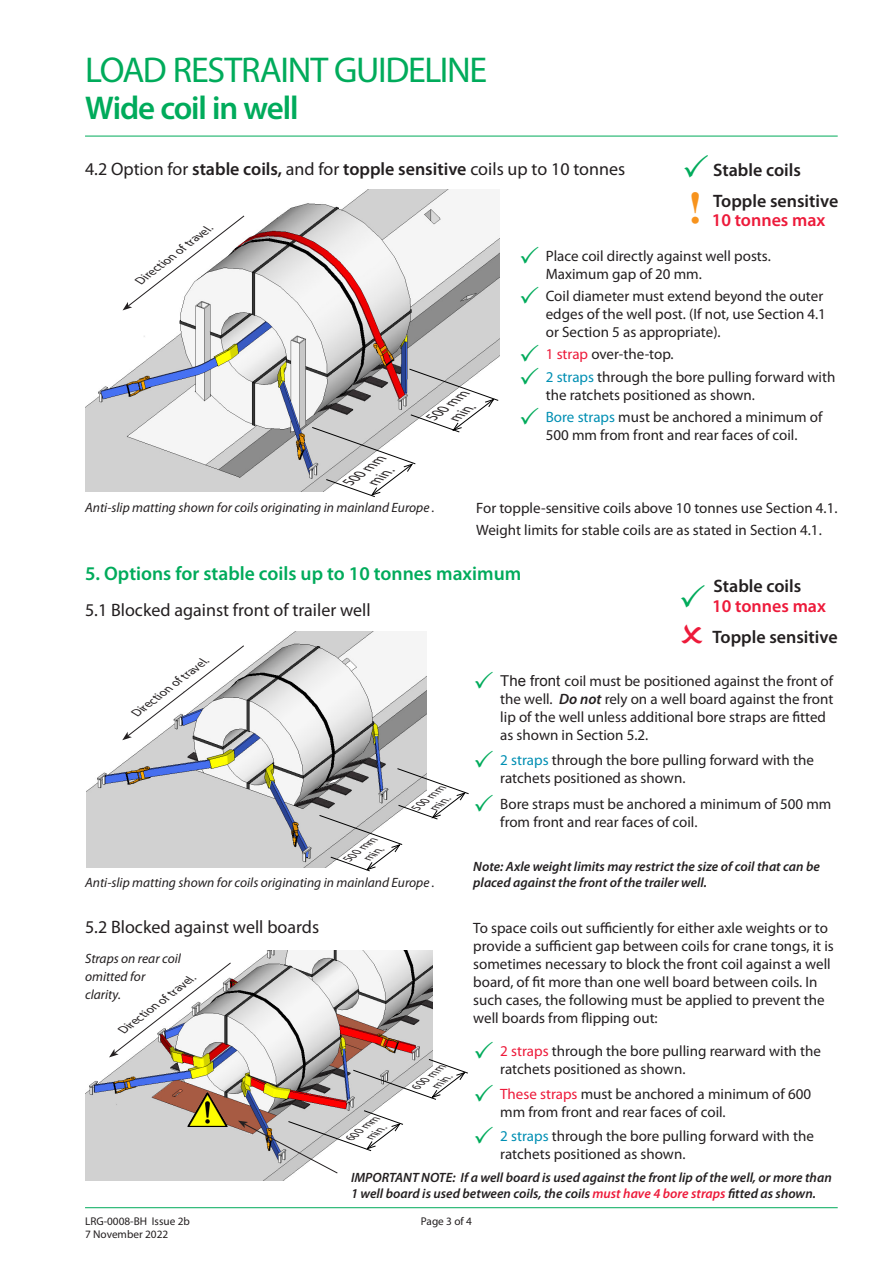
<style>
.page{position:relative;width:893px;height:1263px;background:#fff}
.page>*{position:absolute;margin:0;border:0;box-sizing:border-box;transform-origin:0 0}
.t1{font:700 45px "Times New Roman";color:#f7931d}
.t2{font:36px "Myriad Pro";letter-spacing:-.035em;color:#00ab5b}
.t3{font:600 33px "Myriad Pro";letter-spacing:-.035em;color:#00ab5b}
.t4{font:600 19.5px "Myriad Pro";color:#00ab5b}
.t5{font:18px "Myriad Pro";color:#231f20}
.t6{font:600 18px/19.5px "Myriad Pro";color:#231f20}
.t7{font:600 18px "Myriad Pro";color:#ed1a3a}
.t8{font:15px/18px "Myriad Pro";color:#231f20}
.t9{font:italic 600 13.5px/16.2px "Myriad Pro";color:#231f20}
.t10{font:italic 13.5px/18px "Myriad Pro";color:#231f20}
.t11{font:italic 13.5px "Myriad Pro";color:#231f20}
.t12{font:italic 12px "Myriad Pro";color:#231f20}
.t13{font:11.25px "Myriad Pro";color:#231f20}
.t14{font:italic 10.8px "Myriad Pro";color:#231f20}
.s1{font-weight:600}
.s2{color:#ed1a3a}
.s3{color:#008fb3}
.s4{font-family:"Arial"}
.s5{font-weight:600;font-style:italic}
</style>
<div class="page">
<hr style="left:85px;top:1207px;width:753px;height:1px;background:#00ab5b">
<hr style="left:85px;top:136px;width:753px;height:1px;background:#00ab5b">
<img style="left:87px;top:632px;width:339px;height:235px">
<img style="left:85px;top:190px;width:415px;height:301px">
<svg style="left:123px;top:215px;width:122px;height:95px"></svg>
<svg style="left:312px;top:369px;width:187px;height:128px"></svg>
<svg style="left:122px;top:645px;width:123px;height:95px"></svg>
<svg style="left:319px;top:768px;width:150px;height:103px"></svg>
<img style="left:85px;top:951px;width:347px;height:229px">
<svg style="left:109px;top:962px;width:123px;height:95px"></svg>
<svg style="left:353px;top:1059px;width:115px;height:41px"></svg>
<img style="left:187px;top:1092px;width:41px;height:35px">
<svg style="left:238px;top:1110px;width:165px;height:64px"></svg>
<p class="t2" style="left:85px;top:48px;width:404px">LOAD RESTRAINT GUIDELINE</p>
<p class="t3" style="left:85px;top:87px;width:215px">Wide coil in well</p>
<p class="t5" style="left:85px;top:158px;width:542px">4.2 Option for <span class="s1">stable coils,</span> and for <span class="s1">topple sensitive</span> coils up to 10 tonnes</p>
<p class="t6" style="left:713px;top:159px;width:89px">Stable coils</p>
<p class="t12" style="left:134px;top:275px;width:93px;rotate:-37deg">Direction of travel.</p>
<p class="t11" style="left:343px;top:476px;width:48px;rotate:-38deg">500 mm</p>
<p class="t11" style="left:368px;top:476px;width:26px;rotate:-38deg">min.</p>
<p class="t11" style="left:427px;top:411px;width:48px;rotate:-38deg">500 mm</p>
<p class="t11" style="left:450px;top:412px;width:26px;rotate:-38deg">min.</p>
<p class="t1" style="left:688px;top:176px;width:16px">!</p>
<p class="t6" style="left:712px;top:191px;width:128px">Topple sensitive<br><span class="s2">10 tonnes max</span></p>
<p class="t8" style="left:546px;top:247px;width:226px">Place coil directly against well posts.<br>Maximum gap of 20 mm.</p>
<p class="t8" style="left:546px;top:287px;width:282px">Coil diameter must extend beyond the outer edges of the well post. (If not, use Section 4.1 or Section 5 as appropriate).</p>
<p class="t8" style="left:546px;top:345px;width:129px"><span class="s2">1 strap</span> over-the-top.</p>
<p class="t8" style="left:546px;top:367px;width:291px"><span class="s3">2 straps</span> through the bore pulling forward with the ratchets positioned as shown.</p>
<p class="t8" style="left:546px;top:408px;width:278px"><span class="s3">Bore straps</span> must be anchored a minimum of<br>500 mm from front and rear faces of coil.</p>
<p class="t10" style="left:85px;top:498px;width:351px">Anti-slip matting shown for coils originating in mainland Europe .</p>
<p class="t8" style="left:476px;top:498px;width:363px">For topple-sensitive coils above 10 tonnes use Section 4.1.</p>
<p class="t8" style="left:476px;top:521px;width:347px">Weight limits for stable coils are as stated in Section 4.1.</p>
<p class="t4" style="left:85px;top:561px;width:438px">5. Options for stable coils up to 10 tonnes maximum</p>
<p class="t5" style="left:85px;top:599px;width:287px">5.1 Blocked against front of trailer well</p>
<p class="t6" style="left:714px;top:576px;width:89px">Stable coils</p>
<p class="t7" style="left:712px;top:594px;width:115px">10 tonnes max</p>
<p class="t6" style="left:712px;top:626px;width:127px">Topple sensitive</p>
<p class="t12" style="left:130px;top:708px;width:93px;rotate:-37deg">Direction of travel.</p>
<p class="t14" style="left:343px;top:854px;width:39px;rotate:-38deg">500 mm</p>
<p class="t14" style="left:363px;top:853px;width:21px;rotate:-38deg">min.</p>
<p class="t14" style="left:412px;top:802px;width:39px;rotate:-38deg">500 mm</p>
<p class="t14" style="left:430px;top:803px;width:21px;rotate:-38deg">min.</p>
<p class="t10" style="left:85px;top:874px;width:351px">Anti-slip matting shown for coils originating in mainland Europe .</p>
<p class="t5" style="left:85px;top:915px;width:236px">5.2 Blocked against well boards</p>
<p class="t10" style="left:85px;top:950px;width:97px">Straps on rear coil omitted for</p>
<p class="t10" style="left:85px;top:986px;width:37px">clarity.</p>
<p class="t12" style="left:117px;top:1025px;width:93px;rotate:-37deg">Direction of travel.</p>
<p class="t14" style="left:346px;top:1133px;width:39px;rotate:-38deg">600 mm</p>
<p class="t14" style="left:366px;top:1132px;width:21px;rotate:-38deg">min.</p>
<p class="t14" style="left:412px;top:1081px;width:39px;rotate:-38deg">600 mm</p>
<p class="t14" style="left:432px;top:1081px;width:21px;rotate:-38deg">min.</p>
<p class="t8" style="left:500px;top:672px;width:334px"><span class="s4">The front</span> coil must be positioned against the front of the well. <span class="s5">Do not</span> rely on a well board against the front lip of the well unless additional bore straps are fitted as shown in Section 5.2.</p>
<p class="t8" style="left:500px;top:751px;width:315px"><span class="s3">2 straps</span> through the bore pulling forward with the ratchets positioned as shown.</p>
<p class="t8" style="left:500px;top:794px;width:333px">Bore straps must be anchored a minimum of 500 mm from front and rear faces of coil.</p>
<p class="t9" style="left:473px;top:858px;width:348px">Note: Axle weight limits may restrict the size of coil that can be placed against the front of the trailer well.</p>
<p class="t8" style="left:473px;top:919px;width:362px">To space coils out sufficiently for either axle weights or to provide a sufficient gap between coils for crane tongs, it is sometimes necessary to block the front coil against a well board, of fit more than one well board between coils. In such cases, the following must be applied to prevent the well boards from flipping out:</p>
<p class="t8" style="left:500px;top:1042px;width:322px"><span class="s2">2 straps</span> through the bore pulling rearward with the ratchets positioned as shown.</p>
<p class="t8" style="left:500px;top:1084px;width:312px"><span class="s2">These straps</span> must be anchored a minimum of 600 mm from front and rear faces of coil.</p>
<p class="t8" style="left:500px;top:1127px;width:315px"><span class="s3">2 straps</span> through the bore pulling forward with the ratchets positioned as shown.</p>
<p class="t9" style="left:351px;top:1169px;width:482px">IMPORTANT NOTE: If a well board is used against the front lip of the well, or more than<br>1 well board is used between coils, the coils <span class="s2">must have 4 bore straps</span> fitted as shown.</p>
<p class="t13" style="left:85px;top:1214px;width:106px">LRG-0008-BH Issue 2b</p>
<p class="t13" style="left:421px;top:1214px;width:53px">Page 3 of 4</p>
<p class="t13" style="left:85px;top:1227px;width:85px">7 November 2022</p>
</div>
